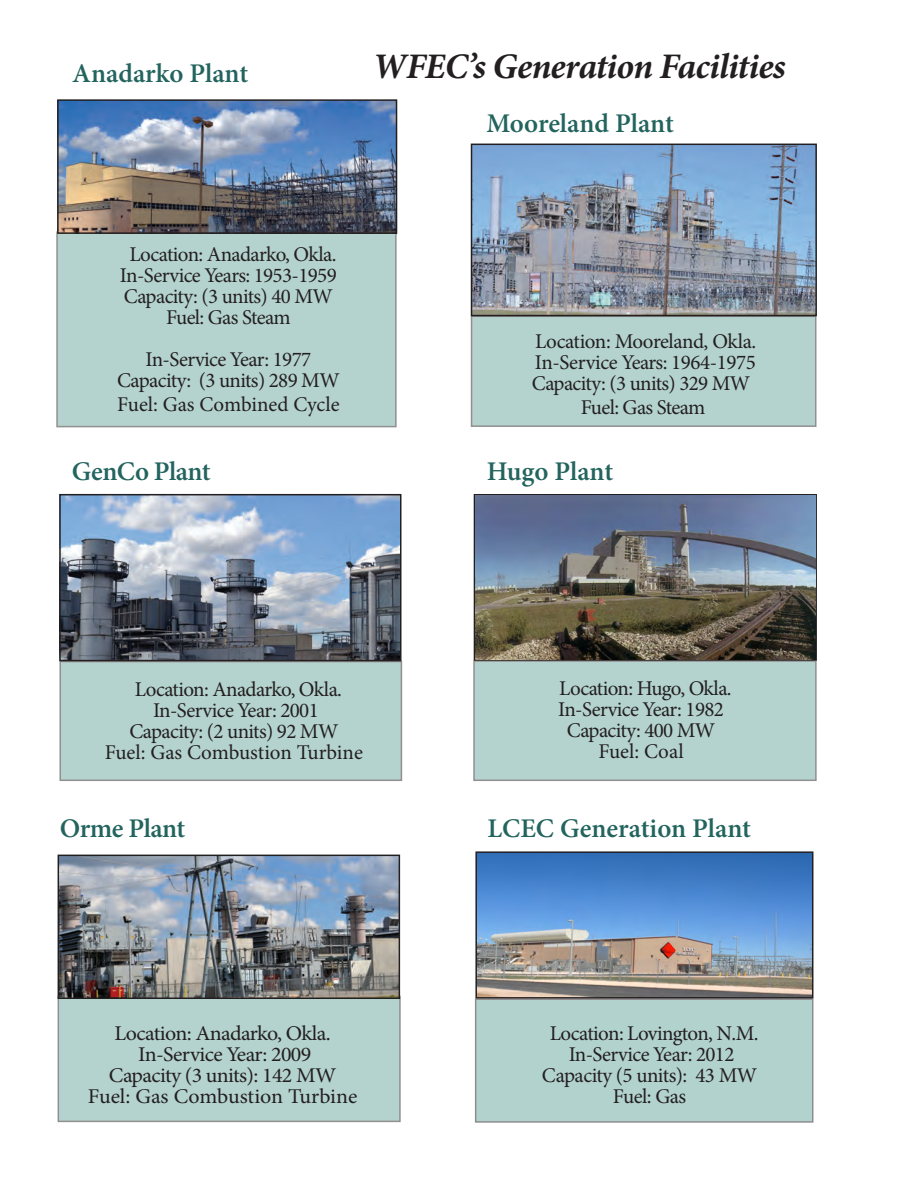
<style>
.page{position:relative;width:918px;height:1188px;background:#fff}
.page>*{position:absolute;margin:0;border:0;box-sizing:border-box;transform-origin:0 0}
.t1{font:italic 700 36px "Minion Pro";letter-spacing:-.02em;color:#231f20}
.t2{font:600 27px "Minion Pro";letter-spacing:-.005em;color:#23645e}
.t3{font:21px "Minion Pro";letter-spacing:-.03em;color:#231f20}
.t4{font:21px "Minion Pro";letter-spacing:-.03em;color:#231f20;scale:1.04 1}
.t5{font:21px "Minion Pro";letter-spacing:-.005em;color:#231f20}
.t6{font:21px "Minion Pro";letter-spacing:-.005em;color:#231f20;scale:1.04 1}
.t7{font:21px "Minion Pro";color:#231f20}
</style>
<div class="page">
<div style="left:57px;top:995px;width:344px;height:128px;background:#b4d3ce"></div>
<div style="left:59px;top:661px;width:344px;height:120px;background:#b4d3ce"></div>
<div style="left:56px;top:231px;width:341px;height:197px;background:#b4d3ce"></div>
<img style="left:60px;top:102px;width:334px;height:129px">
<div style="left:57px;top:99px;width:340px;height:135px;border:2px solid #231f20"></div>
<img style="left:61px;top:858px;width:336px;height:138px">
<div style="left:58px;top:855px;width:342px;height:144px;border:2px solid #231f20"></div>
<img style="left:62px;top:497px;width:337px;height:161px">
<div style="left:59px;top:494px;width:343px;height:167px;border:2px solid #231f20"></div>
<div style="left:473px;top:660px;width:344px;height:121px;background:#b4d3ce"></div>
<div style="left:474px;top:494px;width:343px;height:167px;border:2px solid #231f20"></div>
<div style="left:474px;top:998px;width:340px;height:125px;background:#b2d2cd"></div>
<img style="left:478px;top:854px;width:332px;height:142px">
<div style="left:475px;top:851px;width:338px;height:148px;border:2px solid #231f20"></div>
<div style="left:470px;top:315px;width:347px;height:112px;background:#b4d3ce"></div>
<img style="left:475px;top:495px;width:340px;height:164px">
<img style="left:474px;top:147px;width:340px;height:166px">
<div style="left:471px;top:144px;width:346px;height:172px;border:2px solid #231f20"></div>
<p class="t2" style="left:72px;top:54px;width:177px">Anadarko Plant</p>
<p class="t1" style="left:372px;top:40px;width:415px">WFEC’s Generation Facilities</p>
<p class="t3" style="left:129px;top:241px;width:209px">Location: Anadarko, Okla.</p>
<p class="t3" style="left:120px;top:262px;width:218px">In-Service Years: 1953-1959</p>
<p class="t3" style="left:124px;top:283px;width:211px">Capacity: (3 units) 40 MW</p>
<p class="t3" style="left:166px;top:304px;width:126px">Fuel: Gas Steam</p>
<p class="t3" style="left:146px;top:346px;width:167px">In-Service Year: 1977</p>
<p class="t3" style="left:117px;top:367px;width:224px">Capacity: (3 units) 289 MW</p>
<p class="t5" style="left:117px;top:391px;width:224px">Fuel: Gas Combined Cycle</p>
<p class="t2" style="left:72px;top:453px;width:140px">GenCo Plant</p>
<p class="t3" style="left:135px;top:676px;width:209px">Location: Anadarko, Okla.</p>
<p class="t3" style="left:153px;top:697px;width:167px">In-Service Year: 2001</p>
<p class="t3" style="left:129px;top:718px;width:211px">Capacity: (2 units) 92 MW</p>
<p class="t5" style="left:105px;top:739px;width:260px">Fuel: Gas Combustion Turbine</p>
<p class="t2" style="left:60px;top:810px;width:127px">Orme Plant</p>
<p class="t4" style="left:114px;top:1019px;width:209px">Location: Anadarko, Okla.</p>
<p class="t4" style="left:138px;top:1040px;width:168px">In-Service Year: 2009</p>
<p class="t4" style="left:109px;top:1061px;width:220px">Capacity (3 units): 142 MW</p>
<p class="t6" style="left:88px;top:1082px;width:261px">Fuel: Gas Combustion Turbine</p>
<p class="t2" style="left:487px;top:105px;width:189px">Mooreland Plant</p>
<p class="t3" style="left:535px;top:327px;width:223px">Location: Mooreland, Okla.</p>
<p class="t3" style="left:535px;top:348px;width:223px">In-Service Years: 1964-1975</p>
<p class="t3" style="left:532px;top:369px;width:220px">Capacity: (3 units) 329 MW</p>
<p class="t3" style="left:581px;top:393px;width:126px">Fuel: Gas Steam</p>
<p class="t2" style="left:487px;top:453px;width:128px">Hugo Plant</p>
<p class="t3" style="left:559px;top:674px;width:174px">Location: Hugo, Okla.</p>
<p class="t3" style="left:558px;top:695px;width:167px">In-Service Year: 1982</p>
<p class="t3" style="left:567px;top:716px;width:150px">Capacity: 400 MW</p>
<p class="t7" style="left:598px;top:737px;width:87px">Fuel: Coal</p>
<p class="t2" style="left:488px;top:810px;width:265px">LCEC Generation Plant</p>
<p class="t3" style="left:550px;top:1019px;width:210px">Location: Lovington, N.M.</p>
<p class="t3" style="left:569px;top:1040px;width:167px">In-Service Year: 2012</p>
<p class="t3" style="left:542px;top:1061px;width:217px">Capacity (5 units): 43 MW</p>
<p class="t3" style="left:613px;top:1082px;width:75px">Fuel: Gas</p>
</div>
